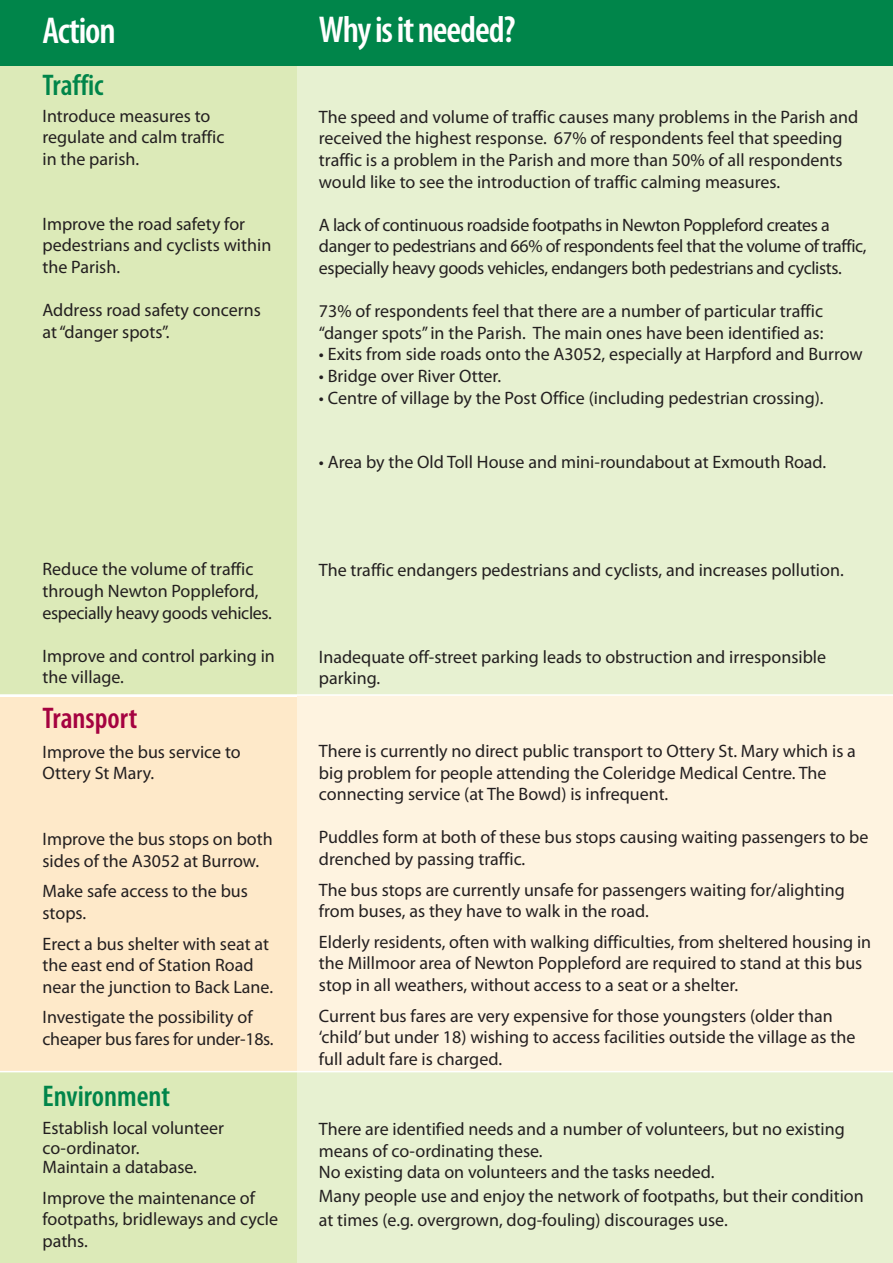
<style>
.page{position:relative;width:893px;height:1263px;background:#fff}
.page>*{position:absolute;margin:0;border:0;box-sizing:border-box;transform-origin:0 0}
.t1{font:600 condensed 37.5px "Myriad Pro";letter-spacing:-.03em;color:#fff}
.t2{font:600 condensed 30px "Myriad Pro";color:#00854a}
.t3{font:600 condensed 30px "Myriad Pro";color:#a50240}
.t4{font:18px/21.6px "Myriad Pro";color:#231f20}
.t5{font:18px/21.6px "Myriad Pro";letter-spacing:-.02em;color:#231f20}
</style>
<div class="page">
<div style="left:0;top:65px;width:298px;height:630px;background:#dceab8"></div>
<div style="left:297px;top:57px;width:596px;height:638px;background:#e7f1d1"></div>
<div style="left:0;top:697px;width:297px;height:376px;background:#fee9c9"></div>
<div style="left:298px;top:695px;width:595px;height:376px;background:#fef3e0"></div>
<div style="left:0;top:1072px;width:298px;height:191px;background:#dceab8"></div>
<div style="left:298px;top:1071px;width:595px;height:192px;background:#e7f1d1"></div>
<hr style="left:0;top:694px;width:893px;height:2px;background:#fff">
<hr style="left:0;top:1071px;width:893px;height:1px;background:#fff">
<div style="left:0;top:0;width:893px;height:65px;background:#00854a"></div>
<h1 class="t1" style="left:43px;top:17px;width:75px">Action</h1>
<h1 class="t1" style="left:319px;top:16px;width:198px">Whyisitneeded?</h1>
<h2 class="t2" style="left:43px;top:74px;width:63px">Traffic</h2>
<p class="t4" style="left:43px;top:106px;width:183px">Introduce measures to regulate and calm traffic in the parish.</p>
<p class="t4" style="left:43px;top:214px;width:230px">Improve the road safety for pedestrians and cyclists within the Parish.</p>
<p class="t4" style="left:43px;top:301px;width:220px">Address road safety concerns at“danger spots”.</p>
<p class="t4" style="left:43px;top:560px;width:231px">Reduce the volume of traffic through Newton Poppleford, especially heavy goods vehicles.</p>
<p class="t4" style="left:43px;top:646px;width:234px">Improve and control parking in the village.</p>
<h2 class="t3" style="left:43px;top:708px;width:96px">Transport</h2>
<p class="t4" style="left:43px;top:743px;width:200px;line-height:21px">Improve the bus service to<br>Ottery St Mary.</p>
<p class="t4" style="left:43px;top:830px;width:232px">Improve the bus stops on both sides of the A3052 at Burrow.</p>
<p class="t4" style="left:43px;top:882px;width:207px">Make safe access to the bus stops.</p>
<p class="t4" style="left:43px;top:934px;width:232px">Erect a bus shelter with seat at the east end of Station Road near the junction to Back Lane.</p>
<p class="t4" style="left:43px;top:1008px;width:233px">Investigate the possibility of cheaper bus fares for under-18s.</p>
<h2 class="t2" style="left:43px;top:1085px;width:129px">Environment</h2>
<p class="t4" style="left:43px;top:1120px;width:183px;line-height:19.5px">Establish local volunteer co-ordinator.<br>Maintain a database.</p>
<p class="t4" style="left:43px;top:1188px;width:237px">Improve the maintenance of footpaths, bridleways and cycle paths.</p>
<p class="t4" style="left:319px;top:107px;width:541px">The speed and volume of traffic causes many problems in the Parish and received the highest response. 67% of respondents feel that speeding traffic is a problem in the Parish and more than 50% of all respondents would like to see the introduction of traffic calming measures.</p>
<p class="t5" style="left:319px;top:215px;width:549px">A lack of continuous roadside footpaths in Newton Poppleford creates a danger to pedestrians and 66% of respondents feel that the volume of traffic, especially heavy goods vehicles, endangers both pedestrians and cyclists.</p>
<p class="t4" style="left:319px;top:302px;width:506px">73% of respondents feel that there are a number of particular traffic “danger spots”in the Parish. The main ones have been identified as:</p>
<p class="t4" style="left:319px;top:345px;width:545px">• Exits from side roads onto the A3052, especially at Harpford and Burrow</p>
<p class="t4" style="left:319px;top:367px;width:184px">• Bridge over River Otter.</p>
<p class="t4" style="left:319px;top:388px;width:506px">• Centre of village by the Post Office (including pedestrian crossing).</p>
<p class="t4" style="left:319px;top:453px;width:509px">• Area by the Old Toll House and mini-roundabout at Exmouth Road.</p>
<p class="t4" style="left:319px;top:561px;width:526px">The traffic endangers pedestrians and cyclists, and increases pollution.</p>
<p class="t4" style="left:319px;top:647px;width:509px">Inadequate off-street parking leads to obstruction and irresponsible parking.</p>
<p class="t4" style="left:319px;top:741px;width:538px">There is currently no direct public transport to Ottery St. Mary which is a big problem for people attending the Coleridge Medical Centre. The connecting service (at The Bowd) is infrequent.</p>
<p class="t4" style="left:319px;top:828px;width:551px">Puddles form at both of these bus stops causing waiting passengers to be drenched by passing traffic.</p>
<p class="t4" style="left:319px;top:880px;width:527px">The bus stops are currently unsafe for passengers waiting for/alighting from buses, as they have to walk in the road.</p>
<p class="t4" style="left:319px;top:932px;width:554px">Elderly residents, often with walking difficulties, from sheltered housing in the Millmoor area of Newton Poppleford are required to stand at this bus stop in all weathers, without access to a seat or a shelter.</p>
<p class="t4" style="left:319px;top:1006px;width:538px">Current bus fares are very expensive for those youngsters (older than ‘child’but under 18) wishing to access facilities outside the village as the full adult fare is charged.</p>
<p class="t4" style="left:319px;top:1119px;width:527px">There are identified needs and a number of volunteers, but no existing means of co-ordinating these.<br>No existing data on volunteers and the tasks needed.</p>
<p class="t4" style="left:319px;top:1185px;width:546px;line-height:24px">Many people use and enjoy the network of footpaths, but their condition at times (e.g. overgrown, dog-fouling) discourages use.</p>
</div>
